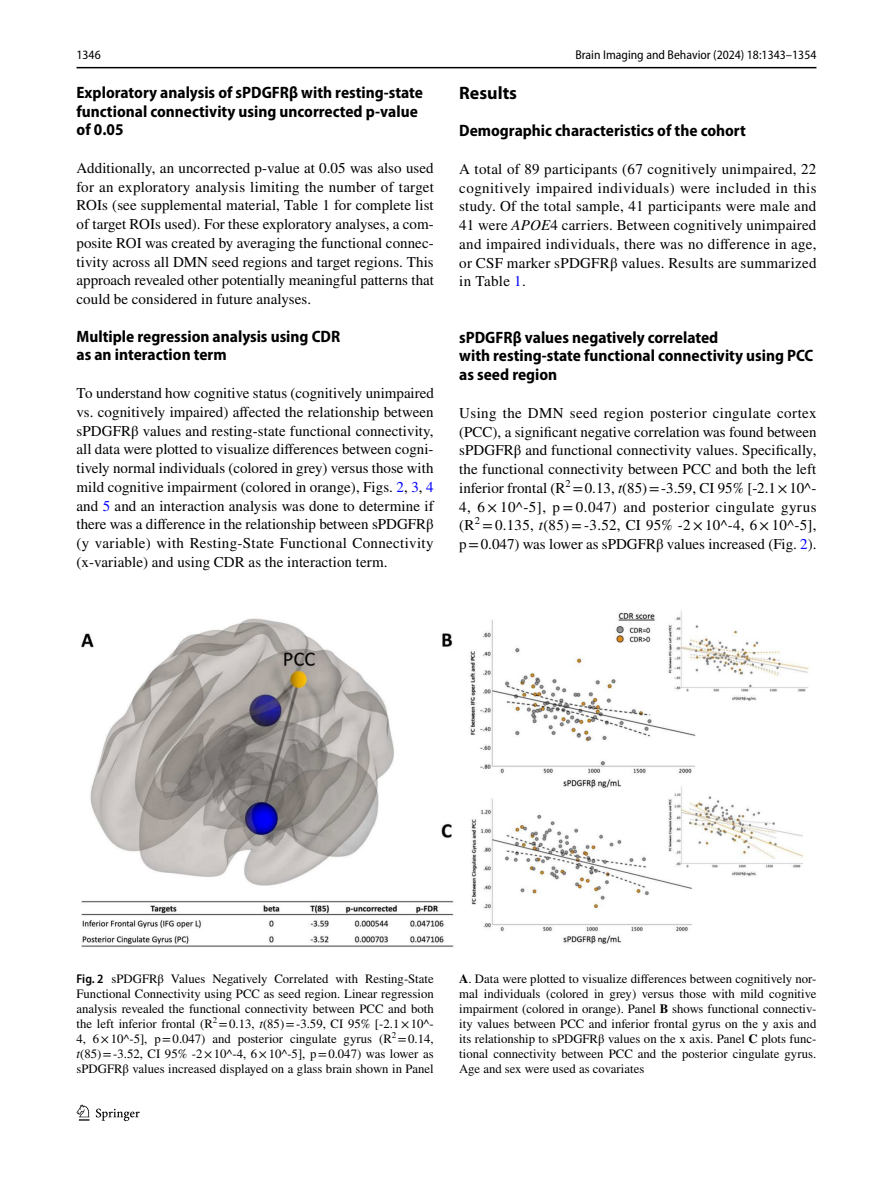
<style>
.page{position:relative;width:893px;height:1187px;background:#fff}
.page>*{position:absolute;margin:0;border:0;box-sizing:border-box;transform-origin:0 0}
.t1{font:700 18px "Myriad Pro";color:#000}
.t2{font:700 semi-condensed 16.5px/18.8px "Myriad Pro";color:#000}
.t3{font:15px/18.8px "STIX";letter-spacing:.005em;color:#000;text-align:justify}
.t4{font:12.75px/15px "STIX";color:#000;text-align:justify}
.t5{font:semi-condensed 12.75px "Myriad Pro";color:#000}
.s1{color:#00f}
.s2{font-style:italic}
.s3{font-family:"Myriad Pro";font-weight:600;font-stretch:semi-condensed}
.s4{font-weight:700}
</style>
<div class="page">
<hr style="left:77px;top:67px;width:739px;height:1px;background:#000">
<svg style="left:77px;top:1104px;width:12px;height:16px"></svg>
<svg style="left:96px;top:1108px;width:44px;height:12px"></svg>
<img style="left:81px;top:610px;width:728px;height:337px">
<p class="t5" style="left:77px;top:48px;width:26px">1346</p>
<p class="t5" style="left:575px;top:48px;width:243px">Brain Imaging and Behavior (2024) 18:1343–1354</p>
<p class="t2" style="left:77px;top:83px;width:348px">Exploratory analysis of sPDGFRβ with resting‑state functional connectivity using uncorrected p‑value of 0.05</p>
<p class="t3" style="left:77px;top:159px;width:359px">Additionally, an uncorrected p-value at 0.05 was also used for an exploratory analysis limiting the number of target ROIs (see supplemental material, Table 1 for complete list of target ROIs used). For these exploratory analyses, a com&shy;posite ROI was created by averaging the functional connec&shy;tivity across all DMN seed regions and target regions. This approach revealed other potentially meaningful patterns that could be considered in future analyses.</p>
<p class="t2" style="left:77px;top:327px;width:265px">Multiple regression analysis using CDR as an interaction term</p>
<p class="t3" style="left:77px;top:384px;width:359px">To understand how cognitive status (cognitively unimpaired vs. cognitively impaired) affected the relationship between sPDGFRβ values and resting-state functional connectivity, all data were plotted to visualize differences between cogni&shy;tively normal individuals (colored in grey) versus those with mild cognitive impairment (colored in orange), Figs. <span class="s1">2</span>, <span class="s1">3</span>, <span class="s1">4 </span>and <span class="s1">5</span> and an interaction analysis was done to determine if there was a difference in the relationship between sPDGFRβ (y variable) with Resting-State Functional Connectivity (x-variable) and using CDR as the interaction term.</p>
<p class="t1" style="left:459px;top:81px;width:59px">Results</p>
<p class="t2" style="left:459px;top:122px;width:288px">Demographic characteristics of the cohort</p>
<p class="t3" style="left:459px;top:160px;width:359px">A total of 89 participants (67 cognitively unimpaired, 22 cognitively impaired individuals) were included in this study. Of the total sample, 41 participants were male and 41 were <span class="s2">APOE</span>4 carriers. Between cognitively unimpaired and impaired individuals, there was no difference in age, or CSF marker sPDGFRβ values. Results are summarized in Table <span class="s1">1</span>.</p>
<p class="t2" style="left:459px;top:328px;width:356px">sPDGFRβ values negatively correlated<br>with resting‑state functional connectivity using PCC as seed region</p>
<p class="t3" style="left:459px;top:404px;width:359px">Using the DMN seed region posterior cingulate cortex (PCC), a significant negative correlation was found between sPDGFRβ and functional connectivity values. Specifically, the functional connectivity between PCC and both the left inferior frontal (R<sup>2</sup> =0.13, <span class="s2">t</span>(85)=-3.59, CI 95% [-2.1×10^- 4, 6 × 10^-5], p = 0.047) and posterior cingulate gyrus (R<sup>2</sup> =0.135, <span class="s2">t</span>(85)=-3.52, CI 95% -2 × 10^-4, 6 × 10^-5], p=0.047) was lower as sPDGFRβ values increased (Fig. <span class="s1">2</span>).</p>
<p class="t4" style="left:77px;top:971px;width:359px"><span class="s3">Fig. 2</span> sPDGFRβ Values Negatively Correlated with Resting-State Functional Connectivity using PCC as seed region. Linear regression analysis revealed the functional connectivity between PCC and both the left inferior frontal (R<sup>2</sup> =0.13, <span class="s2">t</span>(85)=-3.59, CI 95% [-2.1×10^- 4, 6×10^-5], p=0.047) and posterior cingulate gyrus (R<sup>2</sup> =0.14, <span class="s2">t</span>(85)=-3.52, CI 95% -2×10^-4, 6×10^-5], p=0.047) was lower as sPDGFRβ values increased displayed on a glass brain shown in Panel</p>
<p class="t4" style="left:459px;top:971px;width:359px"><span class="s4">A</span>. Data were plotted to visualize differences between cognitively nor&shy;mal individuals (colored in grey) versus those with mild cognitive impairment (colored in orange). Panel <span class="s4">B</span> shows functional connectiv&shy;ity values between PCC and inferior frontal gyrus on the y axis and its relationship to sPDGFRβ values on the x axis. Panel <span class="s4">C</span> plots func&shy;tional connectivity between PCC and the posterior cingulate gyrus.<br>Age and sex were used as covariates</p>
</div>
